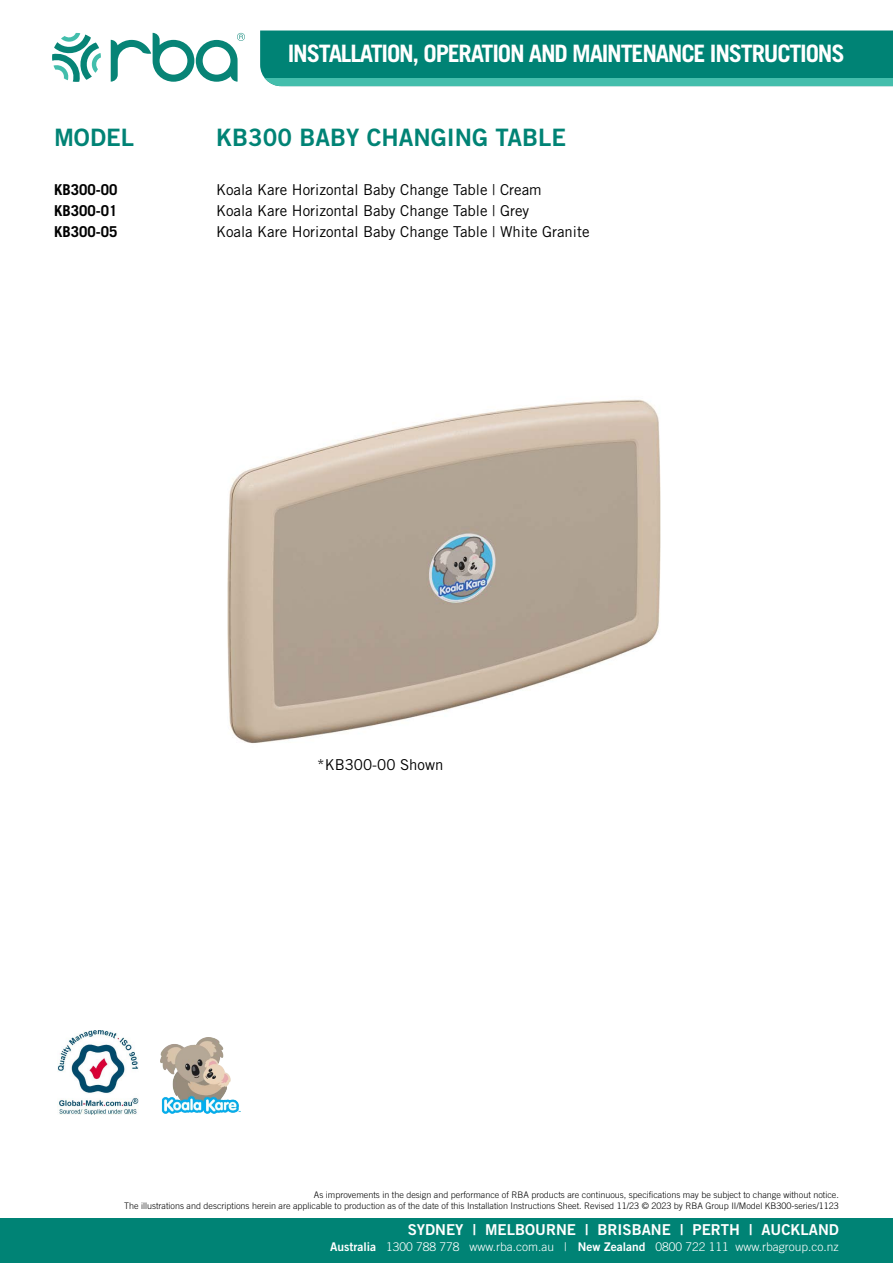
<style>
.page{position:relative;width:893px;height:1263px;background:#fff}
.page>*{position:absolute;margin:0;border:0;box-sizing:border-box;transform-origin:0 0}
.t1{font:700 24px "Trade Gothic LT Std";letter-spacing:-.05em;color:#fff}
.t2{font:24px "Trade Gothic LT Std Bd 2";color:#008375}
.t3{font:15px "Trade Gothic LT Std";color:#000}
.t4{font:15px "Trade Gothic LT Std Bd 2";color:#fff}
.t5{font:700 15px "Trade Gothic LT Std";color:#000}
.t6{font:300 12px "Trade Gothic LT Std";color:#fff}
.t7{font:300 9px/10.8px "Trade Gothic LT Std";color:#000;text-align:right}
.s1{font-family:"Trade Gothic LT Std Bd 2";font-weight:400}
</style>
<div class="page">
<svg style="left:111px;top:33px;width:134px;height:49px"></svg>
<svg style="left:52px;top:33px;width:49px;height:49px"></svg>
<div style="left:260px;top:31px;width:633px;height:47px;background:#008375"></div>
<div style="left:260px;top:78px;width:633px;height:8px;background:#44beac"></div>
<div style="left:0;top:1218px;width:893px;height:45px;background:#008375"></div>
<img style="left:227px;top:399px;width:434px;height:345px">
<img style="left:57px;top:1030px;width:81px;height:84px">
<img style="left:160px;top:1038px;width:81px;height:76px">
<h1 class="t1" style="left:288px;top:39px;width:558px">INSTALLATION, OPERATION AND MAINTENANCE INSTRUCTIONS</h1>
<h1 class="t2" style="left:54px;top:123px;width:82px">MODEL</h1>
<h1 class="t2" style="left:216px;top:123px;width:352px">KB300 BABY CHANGING TABLE</h1>
<h2 class="t5" style="left:54px;top:181px;width:65px">KB300-00</h2>
<h2 class="t3" style="left:216px;top:181px;width:327px">Koala Kare Horizontal Baby Change Table | Cream</h2>
<h2 class="t5" style="left:54px;top:202px;width:65px">KB300-01</h2>
<h2 class="t3" style="left:216px;top:202px;width:315px">Koala Kare Horizontal Baby Change Table | Grey</h2>
<h2 class="t5" style="left:54px;top:223px;width:65px">KB300-05</h2>
<h2 class="t3" style="left:216px;top:223px;width:375px">Koala Kare Horizontal Baby Change Table | White Granite</h2>
<h2 class="t3" style="left:317px;top:755px;width:128px">*KB300-00 Shown</h2>
<p class="t7" style="left:124px;top:1189px;width:716px">As improvements in the design and performance of RBA products are continuous, specifications may be subject to change without notice.<br>The illustrations and descriptions herein are applicable to production as of the date of this Installation Instructions Sheet. Revised 11/23 © 2023 by RBA Group II/Model KB300-series/1123</p>
<h2 class="t4" style="left:408px;top:1220px;width:433px">SYDNEY | MELBOURNE | BRISBANE | PERTH | AUCKLAND</h2>
<h3 class="t6" style="left:330px;top:1240px;width:510px"><span class="s1">Australia</span> 1300 788 778 www.rba.com.au | <span class="s1">New Zealand</span> 0800 722 111 www.rbagroup.co.nz</h3>
</div>
